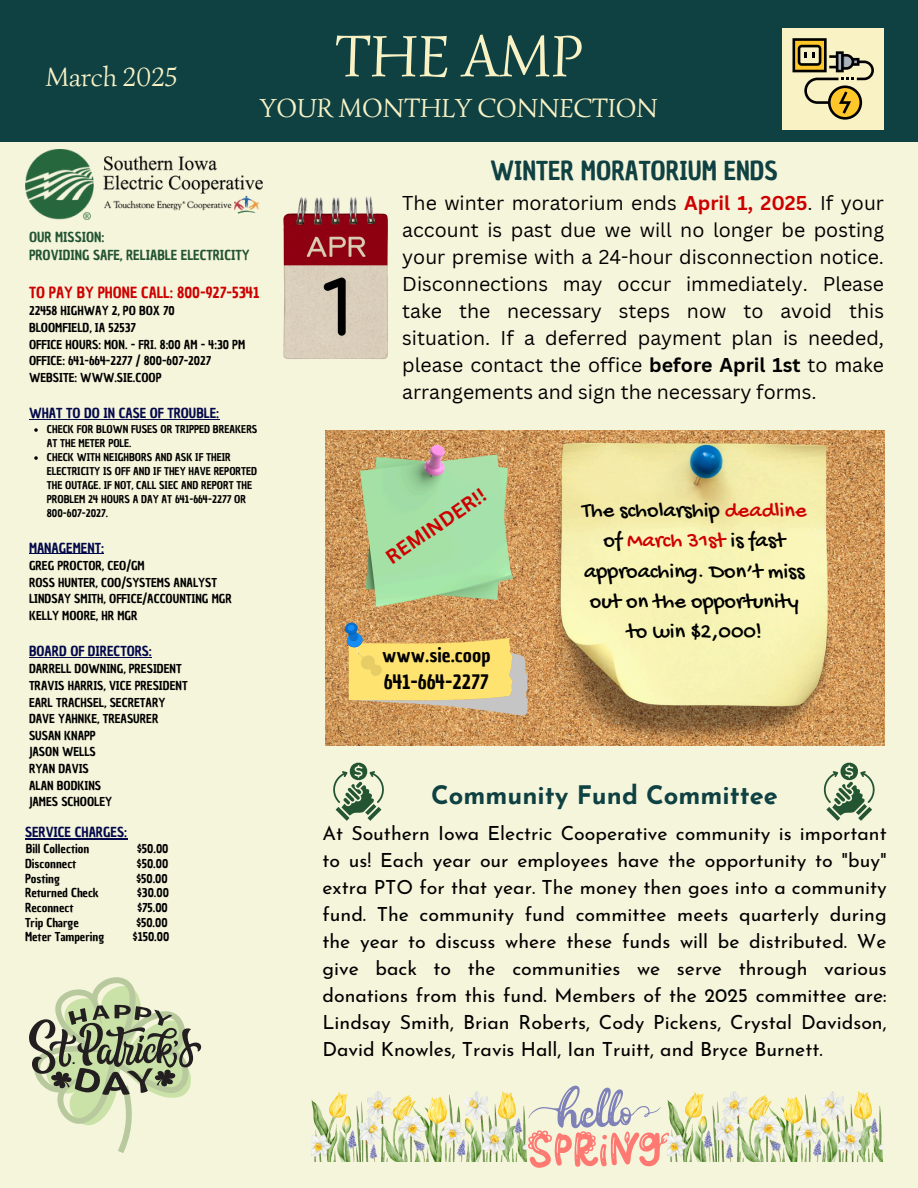
<style>
.page{position:relative;width:918px;height:1188px;background:#f5f5dc}
.page>*{position:absolute;margin:0;border:0;box-sizing:border-box;transform-origin:0 0}
.t1{font:60px "Simonetta";color:#f8f2c5}
.t2{font:27px "Simonetta";color:#f8f2c5}
.t3{font:700 25.5px "Josefin Sans";color:#0f4143}
.t4{font:25.5px "Chau Philomene One";color:#0f4143}
.t5{font:22.2px/30.2px "Gochi Hand";color:#000;text-align:center}
.t6{font:19.5px/27px "Josefin Sans";color:#000;text-align:justify}
.t7{font:19.5px/27px "Canva Sans";color:#000;text-align:justify}
.t8{font:19.5px "Chau Philomene One";color:#000}
.t9{font:700 19.5px "Canva Sans";color:#ce0000}
.t10{font:15px "Chau Philomene One";color:#ce0000}
.t11{font:13.5px "Chau Philomene One";color:#02084b}
.t12{font:13.5px "Chau Philomene One";color:#235533}
.t13{font:12px "Chau Philomene One";color:#000}
.t14{font:10.5px/14px "Chau Philomene One";color:#000}
.s1{font-weight:700;color:#ce0000}
.s2{font-weight:700}
.s3{color:#ce0000}
</style>
<div class="page">
<div style="left:0;top:0;width:918px;height:141px;background:#0f4143"></div>
<img style="left:25px;top:150px;width:237px;height:69px">
<div style="left:782px;top:28px;width:102px;height:102px;background:#f8f2c5"></div>
<svg style="left:793px;top:38px;width:81px;height:81px"></svg>
<img style="left:283px;top:196px;width:105px;height:163px">
<img style="left:325px;top:431px;width:559px;height:315px">
<img style="left:556px;top:442px;width:277px;height:304px">
<img style="left:360px;top:446px;width:152px;height:161px">
<svg style="left:344px;top:622px;width:184px;height:93px;background:#e3c474"></svg>
<svg style="left:29px;top:977px;width:173px;height:176px"></svg>
<svg style="left:823px;top:762px;width:52px;height:58px"></svg>
<svg style="left:528px;top:1086px;width:140px;height:82px"></svg>
<img style="left:312px;top:1091px;width:216px;height:71px">
<hr style="left:29px;top:419px;width:190px;height:1px;background:#02084b">
<svg style="left:34px;top:428px;width:4px;height:4px"></svg>
<svg style="left:34px;top:456px;width:4px;height:4px"></svg>
<hr style="left:29px;top:553px;width:75px;height:1px;background:#02084b">
<hr style="left:29px;top:657px;width:123px;height:1px;background:#02084b">
<hr style="left:25px;top:839px;width:102px;height:1px;background:#02084b">
<img style="left:668px;top:1091px;width:216px;height:71px">
<svg style="left:333px;top:762px;width:51px;height:58px"></svg>
<p class="t2" style="left:46px;top:60px;width:133px">March 2025</p>
<p class="t1" style="left:335px;top:19px;width:250px">THE AMP</p>
<p class="t2" style="left:260px;top:91px;width:399px">YOUR MONTHLY CONNECTION</p>
<h4 class="t12" style="left:29px;top:228px;width:77px">OUR MISSION:</h4>
<h1 class="t12" style="left:29px;top:246px;width:222px">PROVIDING SAFE, RELIABLE ELECTRICITY</h1>
<h2 class="t10" style="left:29px;top:282px;width:232px">TO PAY BY PHONE CALL: 800-927-5341</h2>
<p class="t13" style="left:29px;top:303px;width:147px">22458 HIGHWAY 2, PO BOX 70</p>
<p class="t13" style="left:29px;top:320px;width:108px">BLOOMFIELD, IA 52537</p>
<p class="t13" style="left:29px;top:336px;width:218px">OFFICE HOURS: MON. - FRI. 8:00 AM - 4:30 PM</p>
<p class="t13" style="left:29px;top:353px;width:184px">OFFICE: 641-664-2277 / 800-607-2027</p>
<p class="t13" style="left:29px;top:370px;width:134px">WEBSITE: WWW.SIE.COOP</p>
<p class="t11" style="left:29px;top:404px;width:192px">WHAT TO DO IN CASE OF TROUBLE:</p>
<p class="t14" style="left:47px;top:422px;width:212px">CHECK FOR BLOWN FUSES OR TRIPPED BREAKERS<br>AT THE METER POLE.</p>
<p class="t14" style="left:47px;top:450px;width:212px">CHECK WITH NEIGHBORS AND ASK IF THEIR ELECTRICITY IS OFF AND IF THEY HAVE REPORTED THE OUTAGE. IF NOT, CALL SIEC AND REPORT THE PROBLEM 24 HOURS A DAY AT 641-664-2277 OR 800-607-2027.</p>
<p class="t11" style="left:29px;top:539px;width:76px">MANAGEMENT:</p>
<p class="t13" style="left:29px;top:558px;width:117px">GREG PROCTOR, CEO/GM</p>
<p class="t13" style="left:29px;top:574px;width:189px">ROSS HUNTER, COO/SYSTEMS ANALYST</p>
<p class="t13" style="left:29px;top:591px;width:204px">LINDSAY SMITH, OFFICE/ACCOUNTING MGR</p>
<p class="t13" style="left:29px;top:608px;width:110px">KELLY MOORE, HR MGR</p>
<p class="t11" style="left:29px;top:642px;width:124px">BOARD OF DIRECTORS:</p>
<p class="t13" style="left:29px;top:661px;width:154px">DARRELL DOWNING, PRESIDENT</p>
<p class="t13" style="left:29px;top:678px;width:160px">TRAVIS HARRIS, VICE PRESIDENT</p>
<p class="t13" style="left:29px;top:694px;width:138px">EARL TRACHSEL, SECRETARY</p>
<p class="t13" style="left:29px;top:711px;width:131px">DAVE YAHNKE, TREASURER</p>
<p class="t13" style="left:29px;top:727px;width:68px">SUSAN KNAPP</p>
<p class="t13" style="left:29px;top:744px;width:68px">JASON WELLS</p>
<p class="t13" style="left:29px;top:761px;width:61px">RYAN DAVIS</p>
<p class="t13" style="left:29px;top:777px;width:74px">ALAN BODKINS</p>
<p class="t13" style="left:29px;top:794px;width:85px">JAMES SCHOOLEY</p>
<p class="t11" style="left:25px;top:823px;width:104px">SERVICE CHARGES:</p>
<p class="t13" style="left:26px;top:841px;width:65px">Bill Collection</p>
<p class="t13" style="left:137px;top:841px;width:33px">$50.00</p>
<p class="t13" style="left:25px;top:855px;width:53px">Disconnect</p>
<p class="t13" style="left:137px;top:855px;width:33px">$50.00</p>
<p class="t13" style="left:25px;top:870px;width:36px">Posting</p>
<p class="t13" style="left:136px;top:870px;width:33px">$50.00</p>
<p class="t13" style="left:25px;top:885px;width:75px">Returned Check</p>
<p class="t13" style="left:137px;top:885px;width:33px">$30.00</p>
<p class="t13" style="left:25px;top:900px;width:50px">Reconnect</p>
<p class="t13" style="left:137px;top:900px;width:32px">$75.00</p>
<p class="t13" style="left:25px;top:914px;width:55px">Trip Charge</p>
<p class="t13" style="left:136px;top:914px;width:33px">$50.00</p>
<p class="t13" style="left:25px;top:929px;width:81px">Meter Tampering</p>
<p class="t13" style="left:133px;top:929px;width:38px">$150.00</p>
<p class="t4" style="left:490px;top:154px;width:289px">WINTER MORATORIUM ENDS</p>
<p class="t7" style="left:402px;top:189px;width:483px">The winter moratorium ends <span class="s1">April 1, 2025</span>. If your account is past due we will no longer be posting your premise with a 24-hour disconnection notice.<br>Disconnections may occur immediately. Please take the necessary steps now to avoid this situation. If a deferred payment plan is needed, please contact the office <span class="s2">before April 1st</span> to make arrangements and sign the necessary forms.</p>
<p class="t9" style="left:380px;top:547px;width:118px;rotate:-34deg">REMINDER!!</p>
<p class="t8" style="left:382px;top:642px;width:109px">www.sie.coop</p>
<p class="t8" style="left:384px;top:669px;width:106px">641-664-2277</p>
<p class="t5" style="left:582px;top:497px;width:226px">The scholarship <span class="s3">deadline </span>of <span class="s3">March 31st</span> is fast approaching. Don’t miss out on the opportunity to win $2,000!</p>
<p class="t3" style="left:431px;top:785px;width:348px">Community Fund Committee</p>
<h2 class="t6" style="left:322px;top:822px;width:566px">At Southern Iowa Electric Cooperative community is important to us! Each year our employees have the opportunity to "buy" extra PTO for that year. The money then goes into a community fund. The community fund committee meets quarterly during the year to discuss where these funds will be distributed. We give back to the communities we serve through various donations from this fund. Members of the 2025 committee are:<br>Lindsay Smith, Brian Roberts, Cody Pickens, Crystal Davidson, David Knowles, Travis Hall, Ian Truitt, and Bryce Burnett.</h2>
</div>
